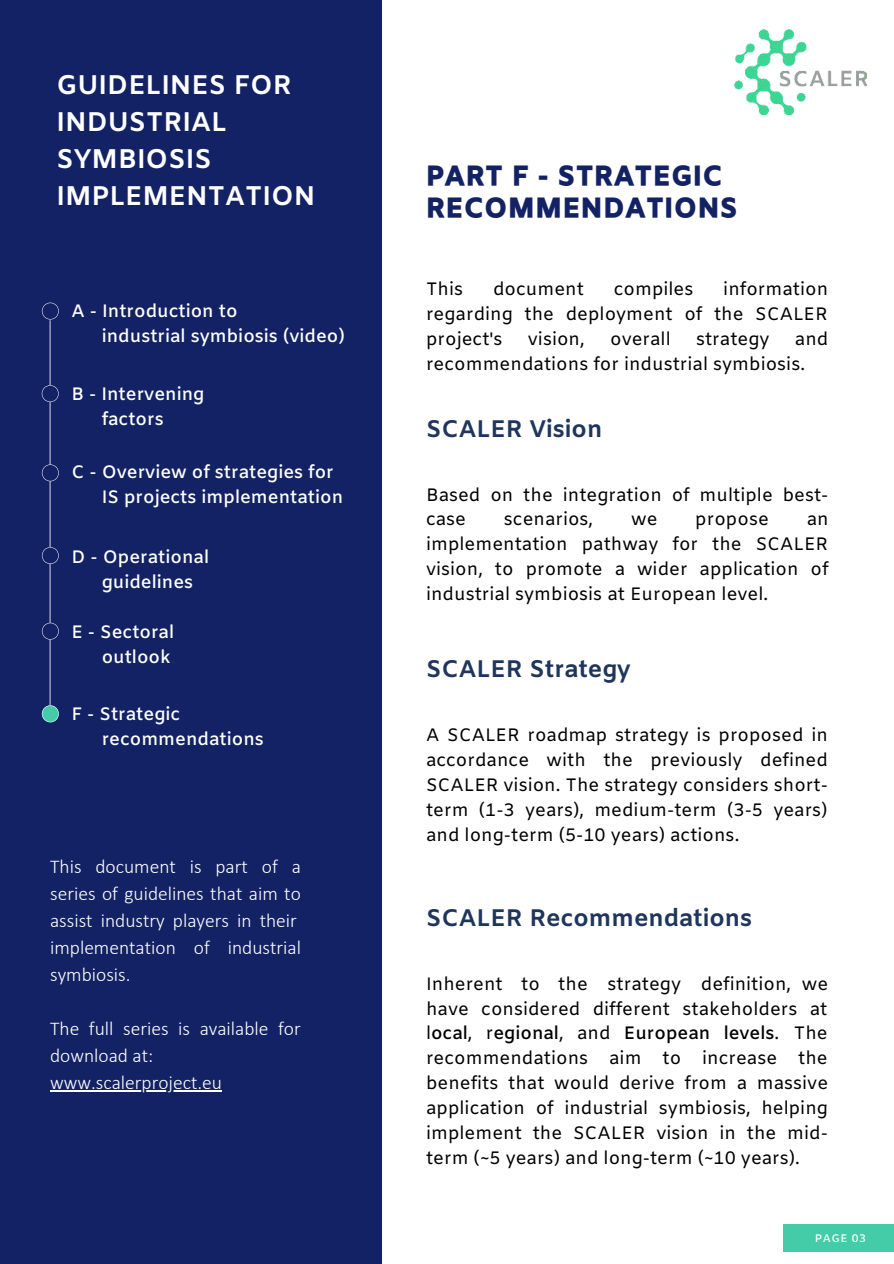
<style>
.page{position:relative;width:894px;height:1264px;background:#fff}
.page>*{position:absolute;margin:0;border:0;box-sizing:border-box;transform-origin:0 0}
.t1{font:700 27px/37.2px "Amiko";color:#fff}
.t2{font:27px/32.2px "CA Generated";letter-spacing:.035em;color:#132264}
.t3{font:700 24px "Amiko";color:#1e365c}
.t4{font:300 19.5px/27px "Calibri";color:#fff}
.t5{font:18px/24.9px "Amiko";color:#000;text-align:justify}
.t6{font:600 18px/25px "Amiko";color:#fff}
.t7{font:600 10.95px "Amiko";letter-spacing:.05em;color:#fff}
.s1{font-weight:600}
</style>
<div class="page">
<div style="left:0;top:1px;width:381px;height:1262px;background:#132264"></div>
<img style="left:734px;top:30px;width:131px;height:84px">
<div style="left:782px;top:1223px;width:111px;height:28px;background:#43cca7"></div>
<hr style="left:50px;top:1090px;width:172px;height:1px;background:#fff">
<svg style="left:42px;top:302px;width:17px;height:420px"></svg>
<h1 class="t1" style="left:56px;top:68px;width:260px">GUIDELINES FOR<br>INDUSTRIAL<br>SYMBIOSIS<br>IMPLEMENTATION</h1>
<p class="t6" style="left:102px;top:300px;width:244px;text-indent:-30px">A - Introduction to<br>industrial symbiosis (video)</p>
<p class="t6" style="left:71px;top:382px;width:134px;text-align:center">B - Intervening factors</p>
<p class="t6" style="left:102px;top:460px;width:243px;text-indent:-30px">C - Overview of strategies for<br>IS projects implementation</p>
<p class="t6" style="left:102px;top:545px;width:109px;text-indent:-30px">D - Operational guidelines</p>
<p class="t6" style="left:71px;top:621px;width:104px;text-align:right">E - Sectoral outlook</p>
<p class="t6" style="left:102px;top:702px;width:164px;text-indent:-30px">F - Strategic recommendations</p>
<p class="t4" style="left:50px;top:852px;width:252px">This document is part of a series of guidelines that aim to assist industry players in their implementation of industrial symbiosis.</p>
<p class="t4" style="left:50px;top:1015px;width:252px">The full series is available for download at: www.scalerproject.eu</p>
<h1 class="t2" style="left:426px;top:161px;width:313px">PART F - STRATEGIC<br>RECOMMENDATIONS</h1>
<p class="t5" style="left:426px;top:278px;width:39px">This</p>
<p class="t5" style="left:493px;top:278px;width:92px">document</p>
<p class="t5" style="left:613px;top:278px;width:81px">compiles</p>
<p class="t5" style="left:426px;top:278px;width:403px;text-indent:297px">information regarding the deployment of the SCALER project's</p>
<p class="t5" style="left:527px;top:328px;width:58px">vision,</p>
<p class="t5" style="left:610px;top:328px;width:62px">overall</p>
<p class="t5" style="left:696px;top:328px;width:75px">strategy</p>
<p class="t5" style="left:426px;top:328px;width:404px;text-indent:369px">and recommendations for industrial symbiosis.</p>
<h2 class="t3" style="left:426px;top:414px;width:178px">SCALER Vision</h2>
<p class="t5" style="left:426px;top:483px;width:404px">Based on the integration of multiple best&shy;case</p>
<p class="t5" style="left:504px;top:508px;width:91px">scenarios,</p>
<p class="t5" style="left:631px;top:508px;width:28px">we</p>
<p class="t5" style="left:695px;top:508px;width:75px">propose</p>
<p class="t5" style="left:426px;top:508px;width:404px;text-indent:380px">an implementation pathway for the SCALER vision, to promote a wider application of industrial symbiosis at European level.</p>
<h2 class="t3" style="left:426px;top:655px;width:206px">SCALER Strategy</h2>
<p class="t5" style="left:426px;top:724px;width:403px">A SCALER roadmap strategy is proposed in accordance with the previously defined SCALER vision. The strategy considers short&shy;term (1-3 years), medium-term (3-5 years) and long-term (5-10 years) actions.</p>
<h2 class="t3" style="left:426px;top:903px;width:327px">SCALER Recommendations</h2>
<p class="t5" style="left:426px;top:972px;width:403px">Inherent to the strategy definition, we have considered different stakeholders at l<span class="s1">ocal</span>, r<span class="s1">egional</span>, and <span class="s1">European levels</span>. The recommendations aim to increase the benefits that would derive from a massive application of industrial symbiosis, helping implement the SCALER vision in the mid&shy;term (~5 years) and long-term (~10 years).</p>
<p class="t7" style="left:814px;top:1231px;width:52px">PAGE 03</p>
</div>
